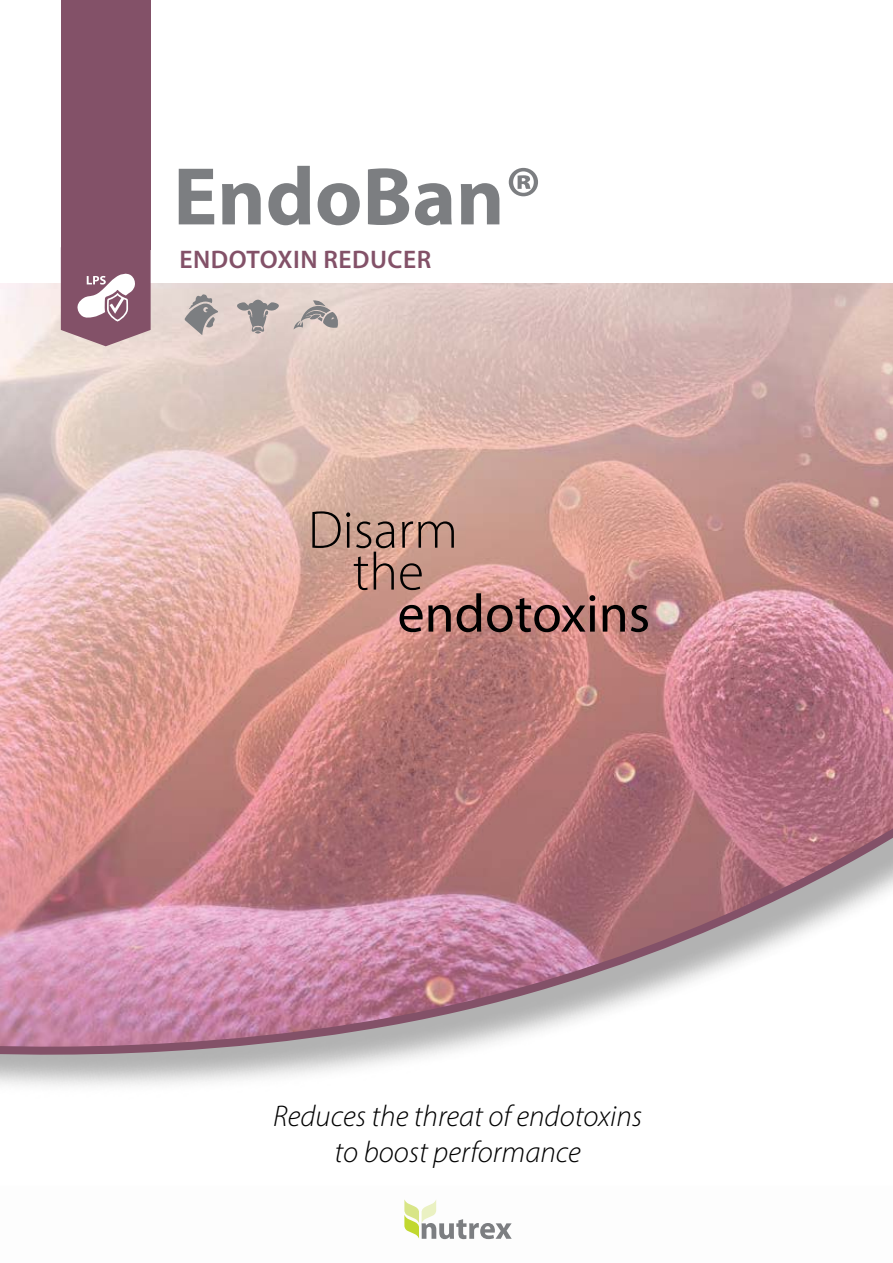
<style>
.page{position:relative;width:893px;height:1263px;background:#fff}
.page>*{position:absolute;margin:0;border:0;box-sizing:border-box;transform-origin:0 0}
.t1{font:700 82.5px "Myriad Pro";color:#7c7e81}
.t2{font:54px "Myriad Pro";color:#000}
.t3{font:300 53.55px/41.8px "Myriad Pro";color:#000;text-align:center}
.t4{font:italic 300 30px/36px "Myriad Pro";color:#000;text-align:center}
.t5{font:600 25.5px "Myriad Pro";letter-spacing:.02em;color:#835168}
</style>
<div class="page">
<img style="left:0;top:283px;width:893px;height:530px">
<svg style="left:294px;top:300px;width:45px;height:30px"></svg>
<div style="left:61px;top:0;width:90px;height:250px;background:#835168"></div>
<svg style="left:237px;top:299px;width:42px;height:35px"></svg>
<svg style="left:184px;top:294px;width:34px;height:41px"></svg>
<svg style="left:61px;top:250px;width:90px;height:96px;background:#9d7687"></svg>
<svg style="left:0;top:813px;width:893px;height:427px"></svg>
<svg style="left:404px;top:1199px;width:108px;height:40px"></svg>
<h1 class="t1" style="left:173px;top:165px;width:371px">EndoBan®</h1>
<p class="t5" style="left:180px;top:249px;width:253px">ENDOTOXIN REDUCER</p>
<h3 class="t3" style="left:308px;top:513px;width:152px">Disarm the</h3>
<h2 class="t2" style="left:397px;top:593px;width:254px">endotoxins</h2>
<p class="t4" style="left:273px;top:1101px;width:371px">Reduces the threat of endotoxins to boost performance</p>
</div>
